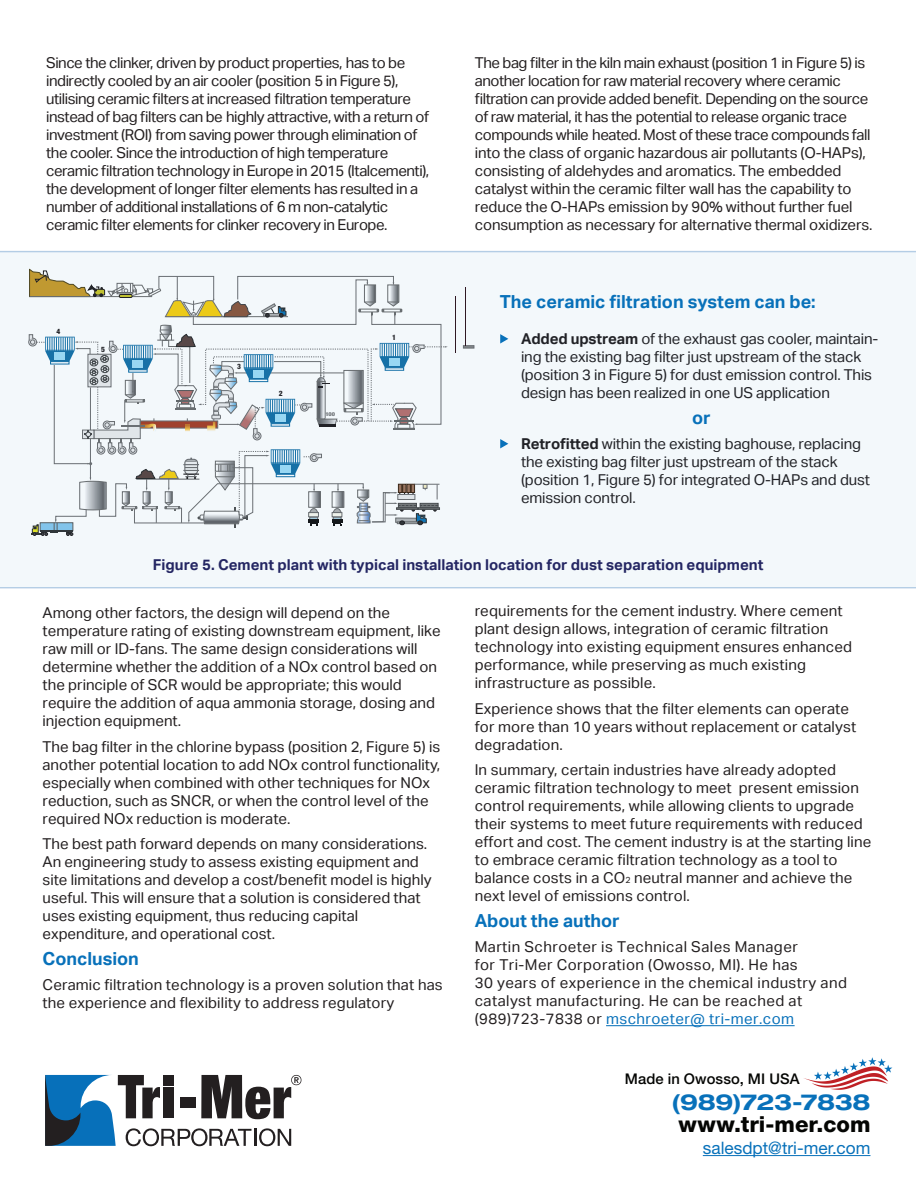
<style>
.page{position:relative;width:916px;height:1186px;background:#fff}
.page>*{position:absolute;margin:0;border:0;box-sizing:border-box;transform-origin:0 0}
.t1{font:800 22.05px "Helvetica Neue LT Pro";color:#040503}
.t2{font:700 expanded 22.05px "Helvetica Neue LT Pro";letter-spacing:-.025em;color:#0871ba}
.t3{font:700 18px "Aktiv Grotesk";color:#0871ba}
.t4{font:17.25px "Helvetica Neue LT Pro";color:#0871ba}
.t5{font:15px/18px "Aktiv Grotesk";color:#231f20}
.t6{font:15px/18px "Aktiv Grotesk";letter-spacing:-.03em;color:#231f20}
.t7{font:15px/18px "Aktiv Grotesk";letter-spacing:.03em;color:#231f20}
.t8{font:700 15px "Aktiv Grotesk";color:#26235f}
.t9{font:500 14.7px "Helvetica Neue LT Pro";letter-spacing:.005em;color:#040503}
.t10{font:800 condensed 7.35px "Helvetica Neue LT Pro";color:#231f20}
.t11{font:800 condensed 5.25px "Helvetica Neue LT Pro";color:#6d6d6d;scale:1.18 1}
.s1{font-weight:700}
.s2{font-size:8.7px}
.s3{color:#0871ba}
</style>
<div class="page">
<hr style="left:606px;top:1025px;width:189px;height:1px;background:#0871ba">
<svg style="left:45px;top:1075px;width:256px;height:71px"></svg>
<hr style="left:703px;top:1155px;width:167px;height:1px;background:#0871ba">
<svg style="left:804px;top:1057px;width:88px;height:33px"></svg>
<hr style="left:0;top:251px;width:916px;height:1px;background:#246ab4">
<svg style="left:0;top:252px;width:916px;height:336px;fill:#f3f8fb"></svg>
<p class="t6" style="left:46px;top:54px;width:385px">Since the clinker, driven by product properties, has to be indirectly cooled by an air cooler (position 5 in Figure 5), utilising ceramic filters at increased filtration temperature instead of bag filters can be highly attractive, with a return of investment (ROI) from saving power through elimination of the cooler. Since the introduction of high temperature ceramic filtration technology in Europe in 2015 (Italcementi), the development of longer filter elements has resulted in a number of additional installations of 6 m non-catalytic ceramic filter elements for clinker recovery in Europe.</p>
<p class="t6" style="left:475px;top:54px;width:399px">The bag filter in the kiln main exhaust (position 1 in Figure 5) is another location for raw material recovery where ceramic filtration can provide added benefit. Depending on the source of raw material, it has the potential to release organic trace compounds while heated. Most of these trace compounds fall into the class of organic hazardous air pollutants (O-HAPs), consisting of aldehydes and aromatics. The embedded catalyst within the ceramic filter wall has the capability to reduce the O-HAPs emission by 90% without further fuel consumption as necessary for alternative thermal oxidizers.</p>
<p class="t10" style="left:57px;top:327px;width:5px">4</p>
<p class="t10" style="left:101px;top:345px;width:5px">5</p>
<p class="t10" style="left:237px;top:362px;width:5px">3</p>
<p class="t10" style="left:279px;top:389px;width:5px">2</p>
<p class="t11" style="left:325px;top:411px;width:9px">100</p>
<p class="t10" style="left:392px;top:333px;width:5px">1</p>
<p class="t3" style="left:500px;top:291px;width:317px">The ceramic filtration system can be:</p>
<p class="t5" style="left:521px;top:330px;width:359px"><span class="s1">Added upstream</span> of the exhaust gas cooler, maintain&shy;ing the existing bag filter just upstream of the stack (position 3 in Figure 5) for dust emission control. This design has been realized in one US application</p>
<p class="t3" style="left:692px;top:407px;width:20px">or</p>
<p class="t5" style="left:521px;top:435px;width:350px"><span class="s1">Retrofitted</span> within the existing baghouse, replacing the existing bag filter just upstream of the stack (position 1, Figure 5) for integrated O-HAPs and dust emission control.</p>
<p class="t8" style="left:153px;top:556px;width:612px">Figure 5. Cement plant with typical installation location for dust separation equipment</p>
<p class="t5" style="left:43px;top:604px;width:399px">Among other factors, the design will depend on the temperature rating of existing downstream equipment, like raw mill or ID-fans. The same design considerations will determine whether the addition of a NOx control based on the principle of SCR would be appropriate; this would require the addition of aqua ammonia storage, dosing and injection equipment.</p>
<p class="t5" style="left:43px;top:738px;width:399px">The bag filter in the chlorine bypass (position 2, Figure 5) is another potential location to add NOx control functionality, especially when combined with other techniques for NOx reduction, such as SNCR, or when the control level of the required NOx reduction is moderate.</p>
<p class="t5" style="left:43px;top:835px;width:391px">The best path forward depends on many considerations.<br>An engineering study to assess existing equipment and site limitations and develop a cost/benefit model is highly useful. This will ensure that a solution is considered that uses existing equipment, thus reducing capital expenditure, and operational cost.</p>
<p class="t3" style="left:43px;top:948px;width:98px">Conclusion</p>
<p class="t5" style="left:43px;top:976px;width:402px">Ceramic filtration technology is a proven solution that has the experience and flexibility to address regulatory</p>
<p class="t5" style="left:475px;top:602px;width:379px">requirements for the cement industry. Where cement plant design allows, integration of ceramic filtration technology into existing equipment ensures enhanced performance, while preserving as much existing infrastructure as possible.</p>
<p class="t5" style="left:475px;top:699px;width:383px">Experience shows that the filter elements can operate for more than 10 years without replacement or catalyst degradation.</p>
<p class="t5" style="left:475px;top:761px;width:398px">In summary, certain industries have already adopted ceramic filtration technology to meet present emission control requirements, while allowing clients to upgrade their systems to meet future requirements with reduced effort and cost. The cement industry is at the starting line to embrace ceramic filtration technology as a tool to balance costs in a CO<span class="s2">2</span> neutral manner and achieve the next level of emissions control.</p>
<p class="t3" style="left:475px;top:910px;width:147px">About the author</p>
<p class="t7" style="left:475px;top:938px;width:374px">Martin Schroeter is Technical Sales Manager<br>for Tri-Mer Corporation (Owosso, MI). He has<br>30 years of experience in the chemical industry and catalyst manufacturing. He can be reached at (989)723-7838 or <span class="s3">mschroeter@ tri-mer.com</span></p>
<p class="t9" style="left:625px;top:1070px;width:176px">Made in Owosso, MI USA</p>
<h1 class="t2" style="left:672px;top:1088px;width:200px">(989)723-7838</h1>
<h1 class="t1" style="left:678px;top:1111px;width:194px">www.tri-mer.com</h1>
<p class="t4" style="left:703px;top:1137px;width:169px">salesdpt@tri-mer.com</p>
</div>
